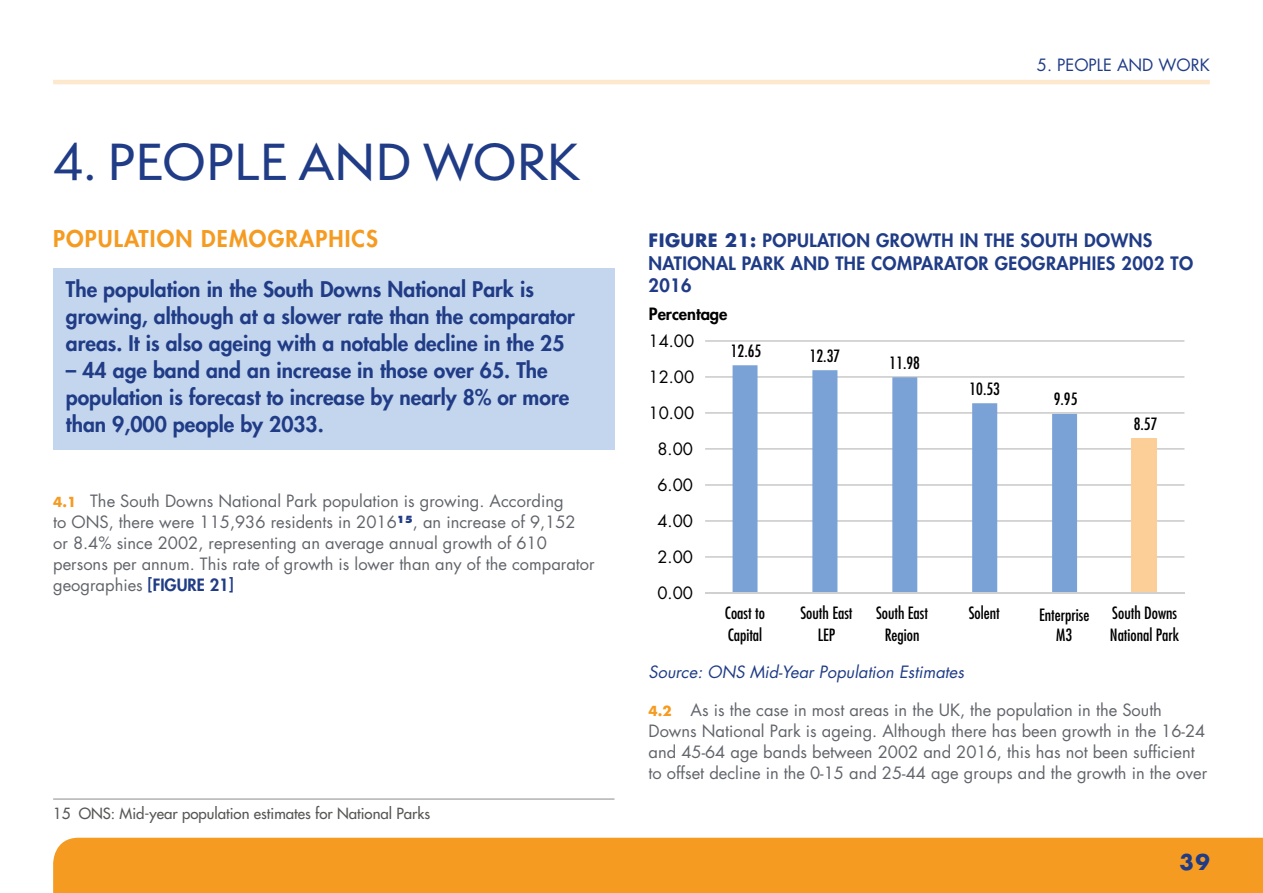
<style>
.page{position:relative;width:1263px;height:893px;background:#fff}
.page>*{position:absolute;margin:0;border:0;box-sizing:border-box;transform-origin:0 0}
.t1{font:500 48px "Semplicita Pro";color:#203c86}
.t2{font:800 22.5px "Futura";letter-spacing:.05em;color:#f59b21}
.t3{font:800 21px/27px "Futura";color:#203c86}
.t4{font:700 21px "Futura";color:#203c86}
.t5{font:800 18px/22.5px "Futura";letter-spacing:.025em;color:#203c86}
.t6{font:16.5px/21px "Futura";color:#61646a}
.t7{font:condensed 16.5px/21.9px "Futura";color:#000}
.t8{font:italic 16.5px "Futura";color:#203c86}
.t9{font:16.5px "Futura";color:#000}
.t10{font:16.5px "Futura";color:#203c86}
.t11{font:800 16.5px "Futura";color:#000}
.t12{font:15px "Futura";color:#575756}
.s1{font-weight:700;font-size:13.5px;color:#f59b21}
.s2{font-weight:800;color:#203c86}
.s3{font-weight:700}
</style>
<div class="page">
<div style="left:53px;top:838px;width:1210px;height:55px;background:#f59b21"></div>
<hr style="left:53px;top:80px;width:1157px;height:4px;background:#fee8cd">
<div style="left:53px;top:268px;width:561px;height:181px;background:#c4d6ed"></div>
<hr style="left:53px;top:798px;width:561px;height:2px;background:#b3b2b2">
<hr style="left:705px;top:556px;width:479px;height:2px;background:#d0d0d0">
<hr style="left:705px;top:520px;width:479px;height:2px;background:#d0d0d0">
<hr style="left:705px;top:484px;width:479px;height:2px;background:#d0d0d0">
<hr style="left:705px;top:448px;width:479px;height:2px;background:#d0d0d0">
<hr style="left:705px;top:412px;width:479px;height:2px;background:#d0d0d0">
<hr style="left:705px;top:376px;width:479px;height:2px;background:#d0d0d0">
<hr style="left:705px;top:340px;width:479px;height:2px;background:#d0d0d0">
<div style="left:1132px;top:439px;width:25px;height:154px;background:#fccf98"></div>
<svg style="left:732px;top:365px;width:345px;height:227px"></svg>
<hr style="left:705px;top:592px;width:479px;height:2px;background:#d0d0d0">
<h1 class="t1" style="left:53px;top:128px;width:528px">4. PEOPLE AND WORK</h1>
<h2 class="t2" style="left:53px;top:224px;width:326px">POPULATION DEMOGRAPHICS</h2>
<p class="t3" style="left:66px;top:276px;width:510px">The population in the South Downs National Park is growing, although at a slower rate than the comparator areas. It is also ageing with a notable decline in the 25</p>
<p class="t3" style="left:66px;top:357px;width:505px">– 44 age band and an increase in those over 65. The population is forecast to increase by nearly 8% or more than 9,000 people by 2033.</p>
<p class="t6" style="left:53px;top:491px;width:543px"><span class="s1">4.1</span> The South Downs National Park population is growing. According<br>to ONS, there were 115,936 residents in 2016<sup>15</sup>, an increase of 9,152<br>or 8.4% since 2002, representing an average annual growth of 610 persons per annum. This rate of growth is lower than any of the comparator geographies <span class="s2">[FIGURE 21]</span></p>
<p class="t12" style="left:53px;top:803px;width:379px">15 ONS: Mid-year population estimates for National Parks</p>
<p class="t10" style="left:1037px;top:54px;width:39px">5. People</p>
<p class="t10" style="left:1117px;top:54px;width:13px">and</p>
<p class="t10" style="left:1158px;top:54px;width:30px">Work</p>
<p class="t5" style="left:648px;top:229px;width:546px"><span class="s3">FIGURE 21:</span> POPULATION GROWTH IN THE SOUTH DOWNS<br>NATIONAL PARK AND THE COMPARATOR GEOGRAPHIES 2002 TO<br>2016</p>
<p class="t11" style="left:649px;top:303px;width:80px">Percentage</p>
<p class="t9" style="left:648px;top:329px;width:47px">14.00</p>
<p class="t9" style="left:648px;top:365px;width:47px">12.00</p>
<p class="t9" style="left:648px;top:401px;width:47px">10.00</p>
<p class="t9" style="left:657px;top:437px;width:37px">8.00</p>
<p class="t9" style="left:657px;top:473px;width:37px">6.00</p>
<p class="t9" style="left:657px;top:509px;width:37px">4.00</p>
<p class="t9" style="left:657px;top:545px;width:37px">2.00</p>
<p class="t9" style="left:657px;top:581px;width:37px">0.00</p>
<p class="t7" style="left:731px;top:339px;width:32px">12.65</p>
<p class="t7" style="left:810px;top:344px;width:32px">12.37</p>
<p class="t7" style="left:889px;top:351px;width:32px">11.98</p>
<p class="t7" style="left:725px;top:602px;width:41px">Coast to<br>Capital</p>
<p class="t7" style="left:800px;top:602px;width:54px;text-align:center">South East<br>LEP</p>
<p class="t7" style="left:876px;top:602px;width:54px;text-align:center">South East<br>Region</p>
<p class="t7" style="left:969px;top:377px;width:32px">10.53</p>
<p class="t7" style="left:1054px;top:388px;width:25px">9.95</p>
<p class="t7" style="left:1134px;top:413px;width:25px">8.57</p>
<p class="t7" style="left:969px;top:602px;width:33px">Solent</p>
<p class="t7" style="left:1039px;top:604px;width:52px">Enterprise</p>
<p class="t7" style="left:1056px;top:624px;width:18px">M3</p>
<p class="t7" style="left:1110px;top:602px;width:71px">South Downs<br>National Park</p>
<p class="t8" style="left:648px;top:660px;width:317px">Source: ONS Mid-Year Population Estimates</p>
<p class="t6" style="left:648px;top:699px;width:560px"><span class="s1">4.2</span> As is the case in most areas in the UK, the population in the South Downs National Park is ageing. Although there has been growth in the 16-24 and 45-64 age bands between 2002 and 2016, this has not been sufficient to offset decline in the 0-15 and 25-44 age groups and the growth in the over</p>
<p class="t4" style="left:1179px;top:847px;width:32px">39</p>
</div>
